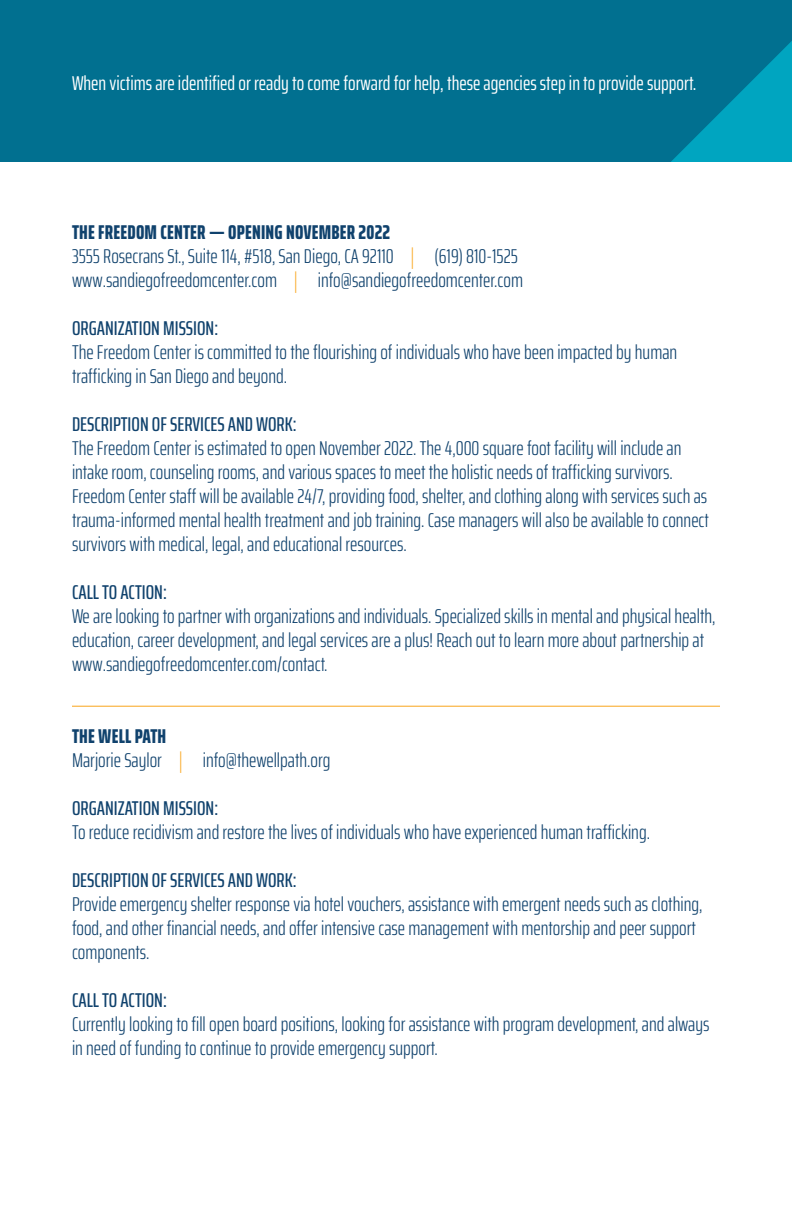
<style>
.page{position:relative;width:792px;height:1224px;background:#fff}
.page>*{position:absolute;margin:0;border:0;box-sizing:border-box;transform-origin:0 0}
.body{font:300 extra-condensed 20px/24px "Saira";color:#10426d}
.sub_sub_head{font:500 extra-condensed 20px "Saira";color:#10426d}
.body-2{font:extra-condensed 20px "Saira";color:#fff}
.sub_head{font:800 extra-condensed 20px "Saira";letter-spacing:.01em;color:#10426d}
.s1{font-weight:100;font-size:24px;color:#f9a51b}
</style>
<div class="page">
<div style="left:0;top:0;width:792px;height:162px;background:#017090"></div>
<hr style="left:72px;top:706px;width:648px;height:1px;background:#f9a51b">
<svg style="left:671px;top:41px;width:121px;height:121px"></svg>
<p class="body-2" style="left:72px;top:68px;width:626px">When victims are identified or ready to come forward for help, these agencies step in to provide support.</p>
<p class="sub_head" style="left:72px;top:216px;width:320px">THE FREEDOM CENTER — OPENING NOVEMBER 2022</p>
<p class="body" style="left:72px;top:243px;width:447px">3555 Rosecrans St., Suite 114, #518, San Diego, CA 92110 <span class="s1">|</span> (619) 810-1525</p>
<p class="body" style="left:72px;top:267px;width:453px">www.sandiegofreedomcenter.com <span class="s1">|</span> info@sandiegofreedomcenter.com</p>
<p class="sub_sub_head" style="left:72px;top:313px;width:148px">ORGANIZATION MISSION:</p>
<p class="body" style="left:72px;top:339px;width:607px">The Freedom Center is committed to the flourishing of individuals who have been impacted by human trafficking in San Diego and beyond.</p>
<p class="sub_sub_head" style="left:72px;top:409px;width:226px">DESCRIPTION OF SERVICES AND WORK:</p>
<p class="body" style="left:72px;top:435px;width:639px">The Freedom Center is estimated to open November 2022. The 4,000 square foot facility will include an intake room, counseling rooms, and various spaces to meet the holistic needs of trafficking survivors.<br>Freedom Center staff will be available 24/7, providing food, shelter, and clothing along with services such as trauma-informed mental health treatment and job training. Case managers will also be available to connect survivors with medical, legal, and educational resources.</p>
<p class="sub_sub_head" style="left:72px;top:577px;width:96px">CALL TO ACTION:</p>
<p class="body" style="left:72px;top:603px;width:645px">We are looking to partner with organizations and individuals. Specialized skills in mental and physical health, education, career development, and legal services are a plus! Reach out to learn more about partnership at www.sandiegofreedomcenter.com/contact.</p>
<p class="sub_head" style="left:72px;top:720px;width:96px">THE WELL PATH</p>
<p class="body" style="left:72px;top:747px;width:260px">Marjorie Saylor <span class="s1">|</span> info@thewellpath.org</p>
<p class="sub_sub_head" style="left:72px;top:793px;width:148px">ORGANIZATION MISSION:</p>
<p class="body" style="left:72px;top:819px;width:580px">To reduce recidivism and restore the lives of individuals who have experienced human trafficking.</p>
<p class="sub_sub_head" style="left:72px;top:865px;width:226px">DESCRIPTION OF SERVICES AND WORK:</p>
<p class="body" style="left:72px;top:891px;width:632px">Provide emergency shelter response via hotel vouchers, assistance with emergent needs such as clothing, food, and other financial needs, and offer intensive case management with mentorship and peer support components.</p>
<p class="sub_sub_head" style="left:72px;top:985px;width:96px">CALL TO ACTION:</p>
<p class="body" style="left:72px;top:1011px;width:639px">Currently looking to fill open board positions, looking for assistance with program development, and always in need of funding to continue to provide emergency support.</p>
</div>
